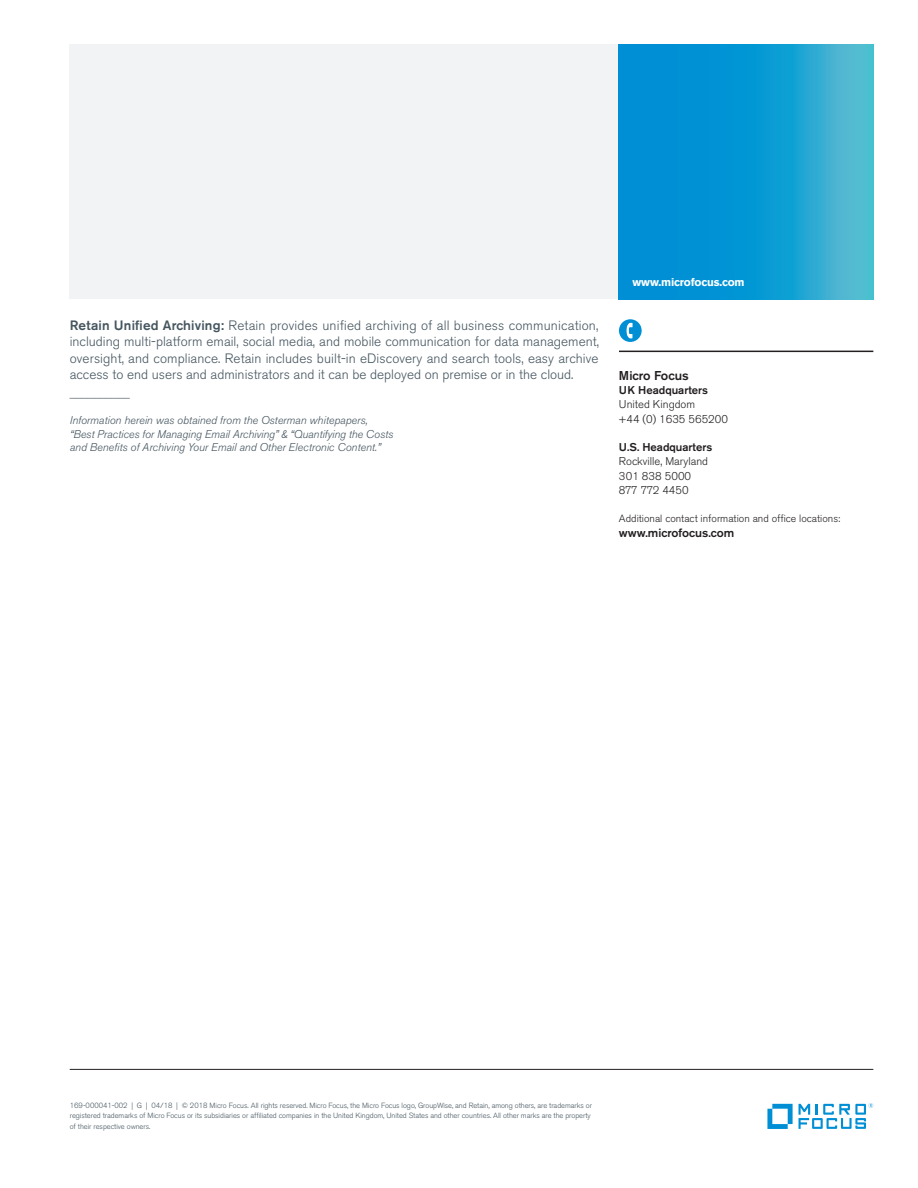
<style>
.page{position:relative;width:918px;height:1188px;background:#fff}
.page>*{position:absolute;margin:0;border:0;box-sizing:border-box;transform-origin:0 0}
.body_9_11{font:300 13.5px/16.5px "Akzidenz Grotesk BE";color:#45555f;text-align:justify}
.caption_7_9_5_bold{font:500 12.75px "Akzidenz Grotesk BE";color:#231f20}
.caption_7_9_5{font:500 12px "Akzidenz Grotesk BE";color:#231f20}
.Sidebar_-_Text{font:300 12px "Akzidenz Grotesk BE";color:#45555f}
.body_9_11-2{font:italic 300 11.25px/13.5px "Akzidenz Grotesk BE";color:#45555f}
.caption_7_9_5-2{font:300 11.25px "Akzidenz Grotesk BE";color:#231f20}
.caption_7_9_5-3{font:500 11.25px "Akzidenz Grotesk BE";color:#231f20}
.caption_7_5_9_5_bold{font:700 11.25px "Akzidenz Grotesk BE";letter-spacing:-.01em;color:#fff}
.caption_7_9_5-4{font:300 11.25px "Akzidenz Grotesk BE";letter-spacing:-.04em;color:#231f20}
.caption_7_9_5-5{font:300 10.5px "Akzidenz Grotesk BE";color:#231f20}
.mousetype-legal_5_7{font:300 7.5px/10.5px "Akzidenz Grotesk BE";letter-spacing:-.005em;color:#45555f}
.s1{font-weight:500}
</style>
<div class="page">
<hr style="left:70px;top:1069px;width:803px;height:1px;background:#231f20">
<div style="left:70px;top:45px;width:549px;height:254px;background:#f2f3f4"></div>
<hr style="left:619px;top:351px;width:254px;height:1px;background:#231f20">
<svg style="left:767px;top:1104px;width:26px;height:25px"></svg>
<svg style="left:799px;top:1103px;width:74px;height:26px"></svg>
<svg style="left:619px;top:45px;width:254px;height:254px;background:#149dd3"></svg>
<div style="left:619px;top:319px;width:23px;height:23px;background:#008fd5;border-radius:50%"></div>
<svg style="left:627px;top:323px;width:6px;height:15px"></svg>
<p class="body_9_11" style="left:70px;top:317px;width:531px"><span class="s1">Retain Unified Archiving:</span> Retain provides unified archiving of all business communication, including multi-platform email, social media, and mobile communication for data management, oversight, and compliance. Retain includes built-in eDiscovery and search tools, easy archive access to end users and administrators and it can be deployed on premise or in the cloud.</p>
<p class="Sidebar_-_Text" style="left:70px;top:387px;width:61px">__________</p>
<p class="body_9_11-2" style="left:70px;top:414px;width:325px">Information herein was obtained from the Osterman whitepapers, “Best Practices for Managing Email Archiving” &amp; “Quantifying the Costs and Benefits of Archiving Your Email and Other Electronic Content.”</p>
<p class="caption_7_5_9_5_bold" style="left:632px;top:275px;width:114px">www.microfocus.com</p>
<p class="caption_7_9_5_bold" style="left:619px;top:368px;width:71px">Micro Focus</p>
<p class="caption_7_9_5-3" style="left:619px;top:383px;width:91px">UK Headquarters</p>
<p class="caption_7_9_5-2" style="left:619px;top:398px;width:78px">United Kingdom</p>
<p class="caption_7_9_5-2" style="left:619px;top:412px;width:110px">+44 (0) 1635 565200</p>
<p class="caption_7_9_5-3" style="left:619px;top:440px;width:95px">U.S. Headquarters</p>
<p class="caption_7_9_5-2" style="left:619px;top:455px;width:91px">Rockville, Maryland</p>
<p class="caption_7_9_5-2" style="left:619px;top:469px;width:74px">301 838 5000</p>
<p class="caption_7_9_5-4" style="left:619px;top:484px;width:71px">877 772 4450</p>
<p class="caption_7_9_5-5" style="left:619px;top:513px;width:223px">Additional contact information and office locations:</p>
<p class="caption_7_9_5" style="left:619px;top:525px;width:117px">www.microfocus.com</p>
<p class="mousetype-legal_5_7" style="left:70px;top:1100px;width:524px">169-000041-002 | G | 04/18 | © 2018 Micro Focus. All rights reserved. Micro Focus, the Micro Focus logo, GroupWise, and Retain, among others, are trademarks or registered trademarks of Micro Focus or its subsidiaries or affiliated companies in the United Kingdom, United States and other countries. All other marks are the property of their respective owners.</p>
</div>
